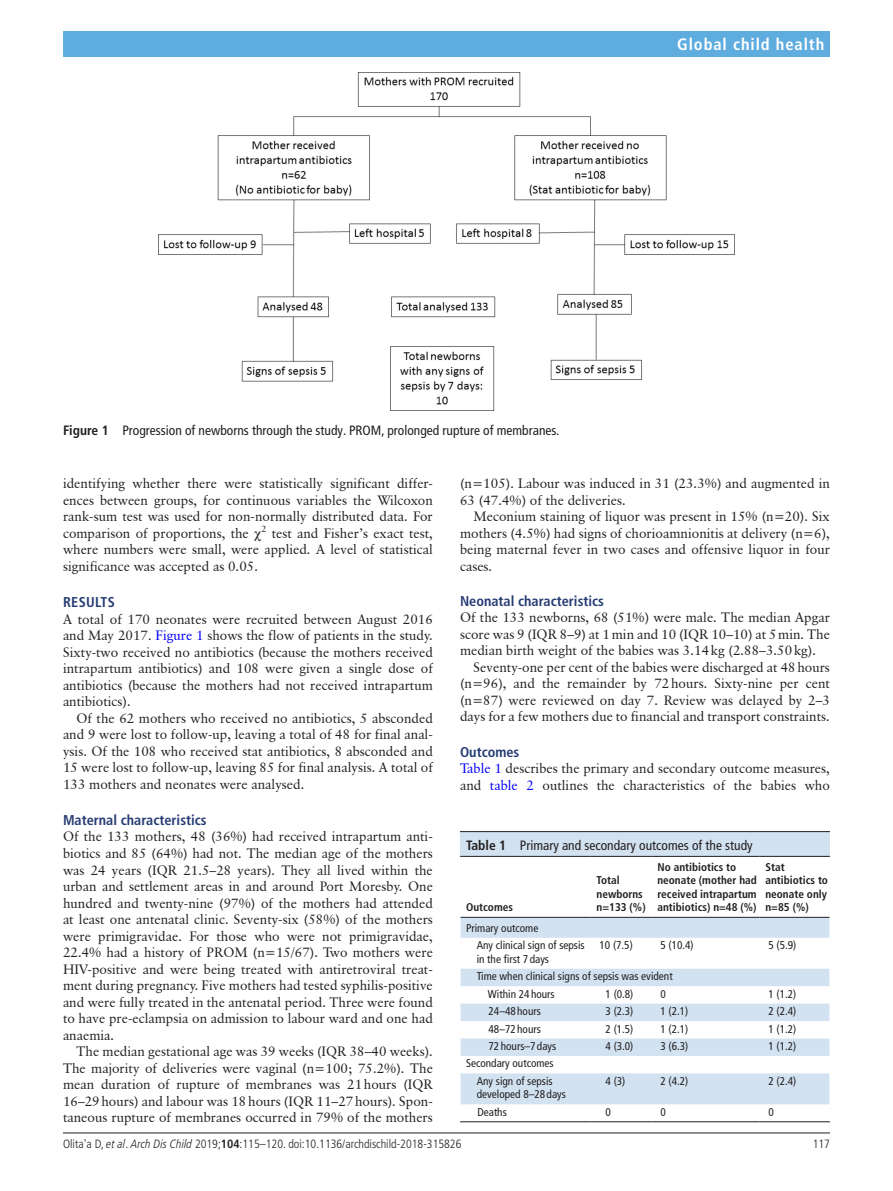
<style>
.page{position:relative;width:893px;height:1191px;background:#fff}
.page>*{position:absolute;margin:0;border:0;box-sizing:border-box;transform-origin:0 0}
.t1{font:700 condensed 16.5px "Frutiger LT Pro";letter-spacing:.055em;color:#fff}
.t2{font:700 condensed 14.25px "Frutiger LT Pro";color:#263c74}
.t3{font:13.5px/16.5px "Classical Garamond BT";color:#231f20;text-align:justify}
.t4{font:condensed 13.5px "Frutiger LT Pro";color:#231f20}
.t5{font:300 condensed 12px "Frutiger LT Pro";color:#231f20}
.t6{font:condensed 11.25px/17.4px "Frutiger LT Pro";color:#231f20}
.t7{font:700 condensed 11.25px/13.5px "Frutiger LT Pro";color:#231f20}
.s1{font-weight:700}
.s2{color:#00f}
.s3{font-style:italic}
</style>
<div class="page">
<hr style="left:63px;top:1132px;width:767px;height:1px;background:#231f20">
<div style="left:63px;top:31px;width:767px;height:25px;background:#5facdf"></div>
<img style="left:159px;top:72px;width:575px;height:338px">
<div style="left:460px;top:831px;width:370px;height:291px;background:#d2e2f1"></div>
<hr style="left:460px;top:831px;width:370px;height:1px;background:#231f20">
<svg style="left:461px;top:857px;width:369px;height:264px;fill:#fff"></svg>
<hr style="left:460px;top:856px;width:131px;height:1px;background:#231f20">
<hr style="left:460px;top:917px;width:131px;height:1px;background:#231f20">
<hr style="left:591px;top:856px;width:60px;height:1px;background:#231f20">
<hr style="left:591px;top:917px;width:60px;height:1px;background:#231f20">
<hr style="left:651px;top:856px;width:108px;height:1px;background:#231f20">
<hr style="left:651px;top:917px;width:108px;height:1px;background:#231f20">
<hr style="left:759px;top:856px;width:71px;height:1px;background:#231f20">
<hr style="left:759px;top:917px;width:71px;height:1px;background:#231f20">
<hr style="left:460px;top:1121px;width:131px;height:1px;background:#231f20">
<hr style="left:591px;top:1121px;width:60px;height:1px;background:#231f20">
<hr style="left:651px;top:1121px;width:108px;height:1px;background:#231f20">
<hr style="left:759px;top:1121px;width:71px;height:1px;background:#231f20">
<hr style="left:460px;top:856px;width:1px;height:61px;background:#fff">
<svg style="left:460px;top:917px;width:1px;height:20px"></svg>
<hr style="left:460px;top:937px;width:1px;height:31px;background:#fff">
<svg style="left:460px;top:968px;width:1px;height:105px"></svg>
<hr style="left:460px;top:1073px;width:1px;height:31px;background:#fff">
<svg style="left:460px;top:1104px;width:1px;height:17px"></svg>
<p class="t1" style="left:677px;top:34px;width:149px">Global child health</p>
<p class="t4" style="left:63px;top:422px;width:498px"><span class="s1">Figure 1</span> Progression of newborns through the study. PROM, prolonged rupture of membranes.</p>
<p class="t3" style="left:63px;top:475px;width:371px">identifying whether there were statistically significant differ&shy;ences between groups, for continuous variables the Wilcoxon rank-sum test was used for non-normally distributed data. For comparison of proportions, the <sup>2</sup> test and Fisher’s exact test, where numbers were small, were applied. A level of statistical significance was accepted as 0.05.</p>
<p class="t2" style="left:63px;top:593px;width:53px">Results</p>
<p class="t3" style="left:63px;top:610px;width:371px">A total of 170 neonates were recruited between August 2016 and May 2017. <span class="s2">Figure 1</span> shows the flow of patients in the study.<br>Sixty-two received no antibiotics (because the mothers received intrapartum antibiotics) and 108 were given a single dose of antibiotics (because the mothers had not received intrapartum antibiotics).</p>
<p class="t3" style="left:63px;top:709px;width:371px;text-indent:14px">Of the 62 mothers who received no antibiotics, 5 absconded and 9 were lost to follow-up, leaving a total of 48 for final anal&shy;ysis. Of the 108 who received stat antibiotics, 8 absconded and 15 were lost to follow-up, leaving 85 for final analysis. A total of 133 mothers and neonates were analysed.</p>
<p class="t2" style="left:63px;top:811px;width:145px">Maternal characteristics</p>
<p class="t3" style="left:63px;top:828px;width:371px">Of the 133 mothers, 48 (36%) had received intrapartum anti&shy;biotics and 85 (64%) had not. The median age of the mothers was 24 years (IQR 21.5–28 years). They all lived within the urban and settlement areas in and around Port Moresby. One hundred and twenty-nine (97%) of the mothers had attended at least one antenatal clinic. Seventy-six (58%) of the mothers were primigravidae. For those who were not primigravidae, 22.4% had a history of PROM (n=15/67). Two mothers were HIV-positive and were being treated with antiretroviral treat&shy;ment during pregnancy. Five mothers had tested syphilis-positive and were fully treated in the antenatal period. Three were found to have pre-eclampsia on admission to labour ward and one had anaemia.</p>
<p class="t3" style="left:63px;top:1042px;width:371px;text-indent:14px">The median gestational age was 39 weeks (IQR 38–40 weeks).<br>The majority of deliveries were vaginal (n=100; 75.2%). The mean duration of rupture of membranes was 21hours (IQR 16–29hours) and labour was 18hours (IQR 11–27hours). Spon&shy;taneous rupture of membranes occurred in 79% of the mothers</p>
<p class="t3" style="left:460px;top:475px;width:371px">(n=105). Labour was induced in 31 (23.3%) and augmented in<br>63 (47.4%) of the deliveries.</p>
<p class="t3" style="left:460px;top:508px;width:371px;text-indent:14px">Meconium staining of liquor was present in 15% (n=20). Six mothers (4.5%) had signs of chorioamnionitis at delivery (n=6), being maternal fever in two cases and offensive liquor in four cases.</p>
<p class="t2" style="left:460px;top:592px;width:145px">Neonatal characteristics</p>
<p class="t3" style="left:460px;top:609px;width:371px">Of the 133 newborns, 68 (51%) were male. The median Apgar score was 9 (IQR 8–9) at 1min and 10 (IQR 10–10) at 5min. The median birth weight of the babies was 3.14kg (2.88–3.50kg).</p>
<p class="t3" style="left:460px;top:658px;width:371px;text-indent:14px">Seventy-one per cent of the babies were discharged at 48hours (n=96), and the remainder by 72hours. Sixty-nine per cent (n=87) were reviewed on day 7. Review was delayed by 2–3 days for a few mothers due to financial and transport constraints.</p>
<p class="t2" style="left:460px;top:743px;width:61px">Outcomes</p>
<p class="t3" style="left:460px;top:760px;width:371px"><span class="s2">Table 1</span> describes the primary and secondary outcome measures, and <span class="s2">table 2</span> outlines the characteristics of the babies who</p>
<p class="t4" style="left:466px;top:837px;width:288px"><span class="s1">Table 1</span> Primary and secondary outcomes of the study</p>
<p class="t7" style="left:466px;top:900px;width:48px">Outcomes</p>
<p class="t7" style="left:597px;top:873px;width:51px">Total newborns n=133 (%)</p>
<p class="t7" style="left:657px;top:860px;width:101px">No antibiotics to neonate (mother had received intrapartum antibiotics) n=48 (%)</p>
<p class="t7" style="left:765px;top:860px;width:64px">Stat antibiotics to neonate only n=85 (%)</p>
<p class="t6" style="left:477px;top:919px;width:110px;text-indent:-11px">Primary outcome<br>Any clinical sign of sepsis</p>
<p class="t6" style="left:477px;top:950px;width:74px">in the first 7 days</p>
<p class="t6" style="left:600px;top:936px;width:35px">10 (7.5)</p>
<p class="t6" style="left:660px;top:936px;width:35px">5 (10.4)</p>
<p class="t6" style="left:768px;top:936px;width:29px">5 (5.9)</p>
<p class="t6" style="left:488px;top:967px;width:186px;text-indent:-11px">Time when clinical signs of sepsis was evident<br>Within 24 hours</p>
<p class="t6" style="left:606px;top:985px;width:29px">1 (0.8)</p>
<p class="t6" style="left:660px;top:985px;width:7px">0</p>
<p class="t6" style="left:768px;top:985px;width:29px">1 (1.2)</p>
<p class="t6" style="left:489px;top:1002px;width:54px">24–48 hours</p>
<p class="t6" style="left:606px;top:1002px;width:29px">3 (2.3)</p>
<p class="t6" style="left:660px;top:1002px;width:29px">1 (2.1)</p>
<p class="t6" style="left:768px;top:1002px;width:29px">2 (2.4)</p>
<p class="t6" style="left:489px;top:1020px;width:54px">48–72 hours</p>
<p class="t6" style="left:606px;top:1020px;width:29px">2 (1.5)</p>
<p class="t6" style="left:660px;top:1020px;width:29px">1 (2.1)</p>
<p class="t6" style="left:768px;top:1020px;width:29px">1 (1.2)</p>
<p class="t6" style="left:489px;top:1037px;width:69px">72 hours–7 days</p>
<p class="t6" style="left:606px;top:1037px;width:29px">4 (3.0)</p>
<p class="t6" style="left:660px;top:1037px;width:29px">3 (6.3)</p>
<p class="t6" style="left:768px;top:1037px;width:29px">1 (1.2)</p>
<p class="t6" style="left:466px;top:1054px;width:89px;text-align:right">Secondary outcomes<br>Any sign of sepsis</p>
<p class="t6" style="left:477px;top:1085px;width:91px">developed 8–28 days</p>
<p class="t6" style="left:606px;top:1072px;width:21px">4 (3)</p>
<p class="t6" style="left:660px;top:1072px;width:29px">2 (4.2)</p>
<p class="t6" style="left:768px;top:1072px;width:29px">2 (2.4)</p>
<p class="t6" style="left:477px;top:1103px;width:31px">Deaths</p>
<p class="t6" style="left:606px;top:1103px;width:7px">0</p>
<p class="t6" style="left:660px;top:1103px;width:7px">0</p>
<p class="t6" style="left:768px;top:1103px;width:7px">0</p>
<p class="t5" style="left:63px;top:1136px;width:400px">Olita'a D, <span class="s3">et al</span>. <span class="s3">Arch Dis Child</span> 2019;<span class="s1">104</span>:115–120. doi:10.1136/archdischild-2018-315826</p>
<p class="t5" style="left:813px;top:1136px;width:19px">117</p>
</div>
